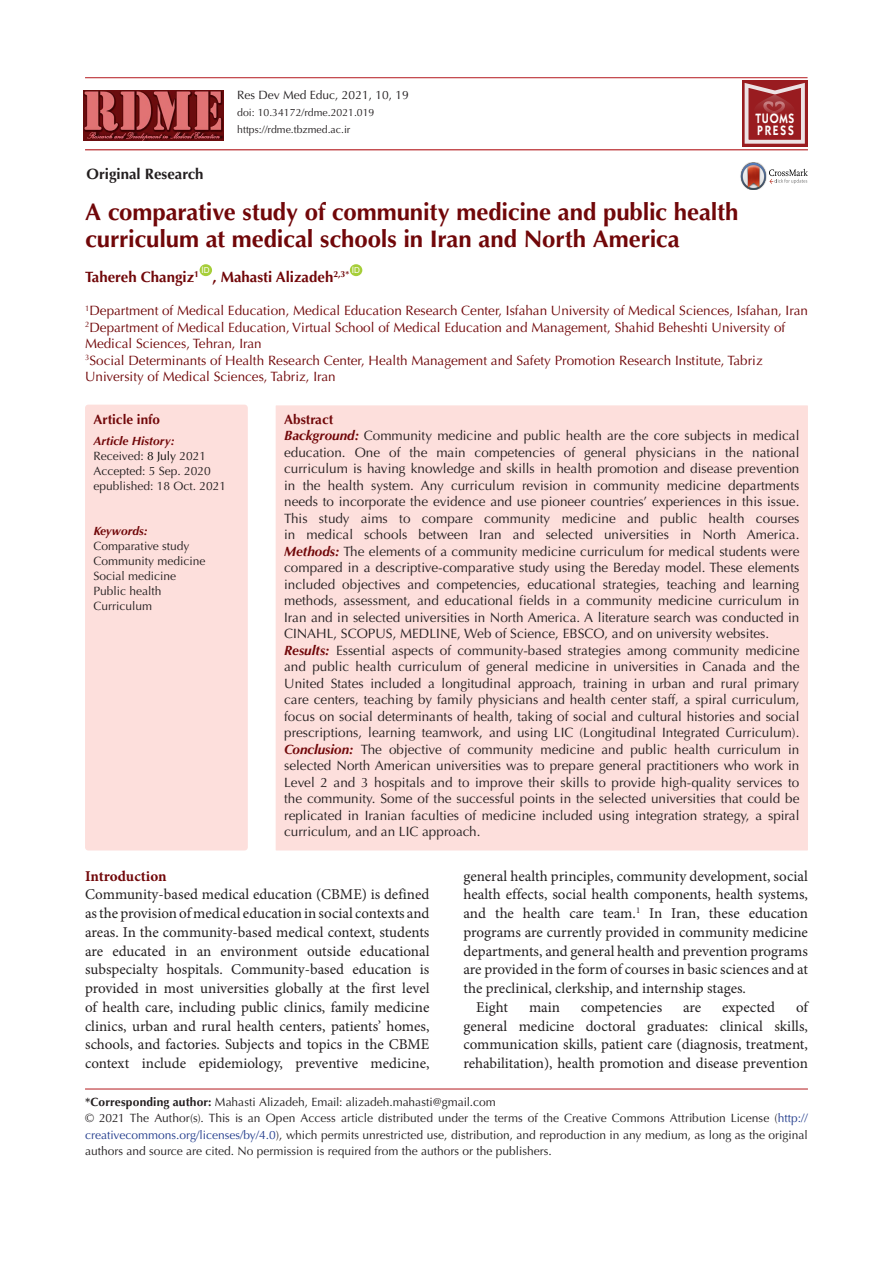
<style>
.page{position:relative;width:893px;height:1263px;background:#fff}
.page>*{position:absolute;margin:0;border:0;box-sizing:border-box;transform-origin:0 0}
.t1{font:700 24px/27px "Optima LT Std";letter-spacing:-.005em;color:#710709}
.t2{font:15px/18.8px "Minion Pro";color:#231f20;text-align:justify}
.t3{font:700 15px "Optima LT Std";color:#710709}
.t4{font:700 15px "Optima LT Std";color:#231f20}
.t5{font:700 15px "Minion Pro";letter-spacing:-.005em;color:#710709}
.t6{font:600 13.65px/12px "ITC Kabel Std";letter-spacing:.11em;color:#fff;scale:.85 1}
.t7{font:13.5px/16.5px "Optima LT Std";color:#231f20;text-align:justify}
.t8{font:13.5px/16.5px "Optima LT Std";color:#710709}
.t9{font:700 13.5px "Optima LT Std";color:#710709}
.corresponding{font:12px/16.5px "Optima LT Std";color:#231f20;text-align:justify}
.t10{font:italic 700 12px "Optima LT Std";color:#710709}
.t11{font:10.5px "Optima LT Std";color:#231f20}
.t12{font:8.1px "Arial";color:#fff}
.s1{color:#040503}
.s2{font-weight:700;font-style:italic;color:#710709}
.s3{font-weight:700}
.s4{color:#253f8e}
</style>
<div class="page">
<hr style="left:85px;top:149px;width:723px;height:1px;background:#b4191e">
<hr style="left:85px;top:77px;width:722px;height:1px;background:#b4191e">
<hr style="left:85px;top:1089px;width:723px;height:1px;background:#b4191e">
<div style="left:200px;top:264px;width:12px;height:12px;background:#a6ce39;border-radius:50%"></div>
<div style="left:350px;top:264px;width:12px;height:12px;background:#a6ce39;border-radius:50%"></div>
<div style="left:86px;top:405px;width:161px;height:445px;background:#fddfdc;border-radius:3px"></div>
<div style="left:85px;top:405px;width:163px;height:445px;border:2px solid #fddfdc;border-radius:3px"></div>
<div style="left:276px;top:405px;width:532px;height:445px;background:#fddfdc"></div>
<img style="left:740px;top:162px;width:19px;height:18px">
<svg style="left:741px;top:163px;width:67px;height:27px"></svg>
<img style="left:83px;top:91px;width:141px;height:49px">
<svg style="left:742px;top:81px;width:65px;height:66px"></svg>
<svg style="left:745px;top:83px;width:60px;height:61px;background:#ae4f52"></svg>
<p class="t4" style="left:87px;top:165px;width:118px">Original Research</p>
<p class="corresponding" style="left:237px;top:87px;width:173px">Res Dev Med Educ, 2021, 10, 19</p>
<p class="t11" style="left:237px;top:107px;width:139px">doi: 10.34172/rdme.2021.019</p>
<p class="t11" style="left:237px;top:124px;width:115px">https://rdme.tbzmed.ac.ir</p>
<p class="t6" style="left:755px;top:112px;width:47px">TUOMS<br>PRESS</p>
<p class="t1" style="left:85px;top:198px;width:655px">A comparative study of community medicine and public health curriculum at medical schools in Iran and North America</p>
<p class="t3" style="left:85px;top:268px;width:116px">Tahereh Changiz<sup>1</sup></p>
<p class="t12" style="left:202px;top:265px;width:10px">ID</p>
<p class="t3" style="left:212px;top:268px;width:138px">, Mahasti Alizadeh<sup>2,3*</sup></p>
<p class="t12" style="left:352px;top:265px;width:10px">ID</p>
<p class="t8" style="left:85px;top:302px;width:724px"><sup>1</sup>Department of Medical Education, Medical Education Research Center, Isfahan University of Medical Sciences, Isfahan, Iran</p>
<p class="t8" style="left:85px;top:319px;width:702px"><sup>2</sup>Department of Medical Education, Virtual School of Medical Education and Management, Shahid Beheshti University of<br>Medical Sciences, Tehran, Iran</p>
<p class="t8" style="left:85px;top:352px;width:679px"><sup>3</sup>Social Determinants of Health Research Center, Health Management and Safety Promotion Research Institute, Tabriz<br>University of Medical Sciences, Tabriz, Iran</p>
<p class="t9" style="left:93px;top:411px;width:68px">Article info</p>
<p class="t10" style="left:93px;top:433px;width:83px">Article History:</p>
<p class="corresponding" style="left:93px;top:447px;width:114px">Received: <span class="s1">8 July</span> 2021</p>
<p class="corresponding" style="left:93px;top:462px;width:119px">Accepted: 5 Sep. 2020</p>
<p class="corresponding" style="left:93px;top:477px;width:134px">epublished: 18 Oct. 2021</p>
<p class="t10" style="left:93px;top:523px;width:56px">Keywords:</p>
<p class="corresponding" style="left:93px;top:537px;width:97px">Comparative study</p>
<p class="corresponding" style="left:93px;top:552px;width:114px">Community medicine</p>
<p class="corresponding" style="left:93px;top:567px;width:84px">Social medicine</p>
<p class="corresponding" style="left:93px;top:582px;width:70px">Public health</p>
<p class="corresponding" style="left:93px;top:597px;width:60px">Curriculum</p>
<p class="t9" style="left:284px;top:411px;width:51px">Abstract</p>
<p class="t7" style="left:284px;top:428px;width:517px"><span class="s2">Background:</span> Community medicine and public health are the core subjects in medical education. One of the main competencies of general physicians in the national curriculum is having knowledge and skills in health promotion and disease prevention in the health system. Any curriculum revision in community medicine departments needs to incorporate the evidence and use pioneer countries’ experiences in this issue.<br>This study aims to compare community medicine and public health courses in medical schools between Iran and selected universities in North America.<br><span class="s2">Methods:</span> The elements of a community medicine curriculum for medical students were compared in a descriptive-comparative study using the Bereday model. These elements included objectives and competencies, educational strategies, teaching and learning methods, assessment, and educational fields in a community medicine curriculum in Iran and in selected universities in North America. A literature search was conducted in CINAHL, SCOPUS, MEDLINE, Web of Science, EBSCO, and on university websites.</p>
<p class="t7" style="left:284px;top:642px;width:517px"><span class="s2">Results:</span> Essential aspects of community-based strategies among community medicine and public health curriculum of general medicine in universities in Canada and the United States included a longitudinal approach, training in urban and rural primary care centers, teaching by family physicians and health center staff, a spiral curriculum, focus on social determinants of health, taking of social and cultural histories and social prescriptions, learning teamwork, and using LIC (Longitudinal Integrated Curriculum).<br><span class="s2">Conclusion:</span> The objective of community medicine and public health curriculum in selected North American universities was to prepare general practitioners who work in Level 2 and 3 hospitals and to improve their skills to provide high-quality services to the community. Some of the successful points in the selected universities that could be replicated in Iranian faculties of medicine included using integration strategy, a spiral curriculum, and an LIC approach.</p>
<p class="t2" style="left:463px;top:866px;width:346px">general health principles, community development, social health effects, social health components, health systems, and the health care team.<sup>1</sup> In Iran, these education programs are currently provided in community medicine departments, and general health and prevention programs are provided in the form of courses in basic sciences and at the preclinical, clerkship, and internship stages.</p>
<p class="t2" style="left:476px;top:998px;width:33px">Eight</p>
<p class="t2" style="left:529px;top:998px;width:32px">main</p>
<p class="t2" style="left:581px;top:998px;width:83px">competencies</p>
<p class="t2" style="left:683px;top:998px;width:20px">are</p>
<p class="t2" style="left:722px;top:998px;width:55px">expected</p>
<p class="t5" style="left:85px;top:865px;width:83px">Introduction</p>
<p class="t2" style="left:85px;top:885px;width:346px">Community-based medical education (CBME) is defined as the provision of medical education in social contexts and areas. In the community-based medical context, students are educated in an environment outside educational subspecialty hospitals. Community-based education is provided in most universities globally at the first level of health care, including public clinics, family medicine clinics, urban and rural health centers, patients’ homes, schools, and factories. Subjects and topics in the CBME context include epidemiology, preventive medicine,</p>
<p class="t2" style="left:463px;top:998px;width:346px;text-indent:332px">of general medicine doctoral graduates: clinical skills, communication skills, patient care (diagnosis, treatment, rehabilitation), health promotion and disease prevention</p>
<p class="corresponding" style="left:85px;top:1094px;width:412px"><span class="s3">*Corresponding author:</span> Mahasti Alizadeh, Email: alizadeh.mahasti@gmail.com</p>
<p class="corresponding" style="left:85px;top:1110px;width:724px">© 2021 The Author(s). This is an Open Access article distributed under the terms of the Creative Commons Attribution License (<span class="s4">http:// creativecommons.org/licenses/by/4.0</span>), which permits unrestricted use, distribution, and reproduction in any medium, as long as the original authors and source are cited. No permission is required from the authors or the publishers.</p>
</div>
